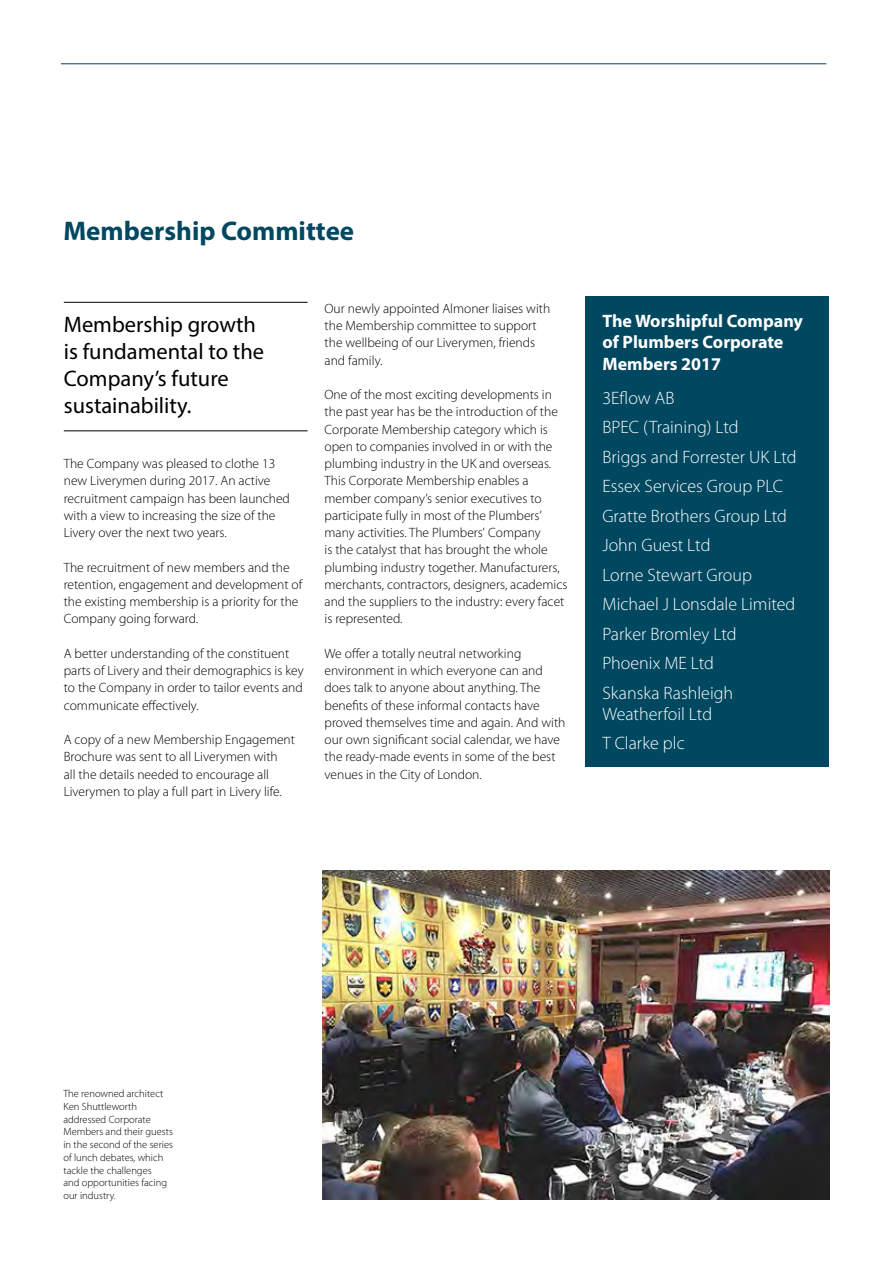
<style>
.page{position:relative;width:893px;height:1263px;background:#fff}
.page>*{position:absolute;margin:0;border:0;box-sizing:border-box;transform-origin:0 0}
.t1{font:700 27px "Myriad Pro";color:#004760}
.t2{font:22.5px/27px "Myriad Pro";color:#000}
.t3{font:300 18px/29.5px "Myriad Pro";color:#fff}
.t4{font:700 18px/21.6px "Myriad Pro";color:#fff}
.t5{font:300 13.5px/17.2px "Myriad Pro";color:#000}
.t6{font:300 10.5px/12.8px "Myriad Pro";color:#000}
</style>
<div class="page">
<hr style="left:61px;top:63px;width:765px;height:1px;background:#004760">
<hr style="left:64px;top:302px;width:244px;height:1px;background:#000">
<hr style="left:64px;top:430px;width:244px;height:1px;background:#000">
<div style="left:585px;top:296px;width:244px;height:470px;background:#004760"></div>
<img style="left:322px;top:870px;width:507px;height:329px">
<h1 class="t1" style="left:63px;top:213px;width:292px">Membership Committee</h1>
<h2 class="t2" style="left:64px;top:311px;width:202px">Membership growth is fundamental to the<br>Company’s future sustainability.</h2>
<p class="t5" style="left:64px;top:455px;width:228px">The Company was pleased to clothe 13 new Liverymen during 2017. An active recruitment campaign has been launched with a view to increasing the size of the Livery over the next two years.</p>
<p class="t5" style="left:64px;top:559px;width:240px">The recruitment of new members and the retention, engagement and development of the existing membership is a priority for the Company going forward.</p>
<p class="t5" style="left:64px;top:645px;width:242px">A better understanding of the constituent parts of Livery and their demographics is key to the Company in order to tailor events and communicate effectively.</p>
<p class="t5" style="left:64px;top:731px;width:233px">A copy of a new Membership Engagement Brochure was sent to all Liverymen with<br>all the details needed to encourage all Liverymen to play a full part in Livery life.</p>
<p class="t5" style="left:325px;top:300px;width:227px">Our newly appointed Almoner liaises with the Membership committee to support the wellbeing of our Liverymen, friends and family.</p>
<p class="t5" style="left:325px;top:386px;width:244px">One of the most exciting developments in the past year has be the introduction of the Corporate Membership category which is open to companies involved in or with the plumbing industry in the UK and overseas.<br>This Corporate Membership enables a member company’s senior executives to participate fully in most of the Plumbers’ many activities. The Plumbers’ Company<br>is the catalyst that has brought the whole plumbing industry together. Manufacturers, merchants, contractors, designers, academics and the suppliers to the industry: every facet is represented.</p>
<p class="t5" style="left:325px;top:645px;width:242px">We offer a totally neutral networking environment in which everyone can and does talk to anyone about anything. The benefits of these informal contacts have proved themselves time and again. And with our own significant social calendar, we have the ready-made events in some of the best venues in the City of London.</p>
<h3 class="t4" style="left:602px;top:309px;width:202px">The Worshipful Company of Plumbers Corporate<br>Members 2017</h3>
<h3 class="t3" style="left:602px;top:383px;width:196px">3Eflow AB<br>BPEC (Training) Ltd<br>Briggs and Forrester UK Ltd<br>Essex Services Group PLC<br>Gratte Brothers Group Ltd<br>John Guest Ltd<br>Lorne Stewart Group<br>Michael J Lonsdale Limited<br>Parker Bromley Ltd<br>Phoenix ME Ltd<br>Skanska Rashleigh</h3>
<h3 class="t3" style="left:602px;top:699px;width:111px">Weatherfoil Ltd<br>T Clarke plc</h3>
<p class="t6" style="left:63px;top:1087px;width:111px">The renowned architect<br>Ken Shuttleworth addressed Corporate<br>Members and their guests in the second of the series of lunch debates, which tackle the challenges<br>and opportunities facing our industry.</p>
</div>
